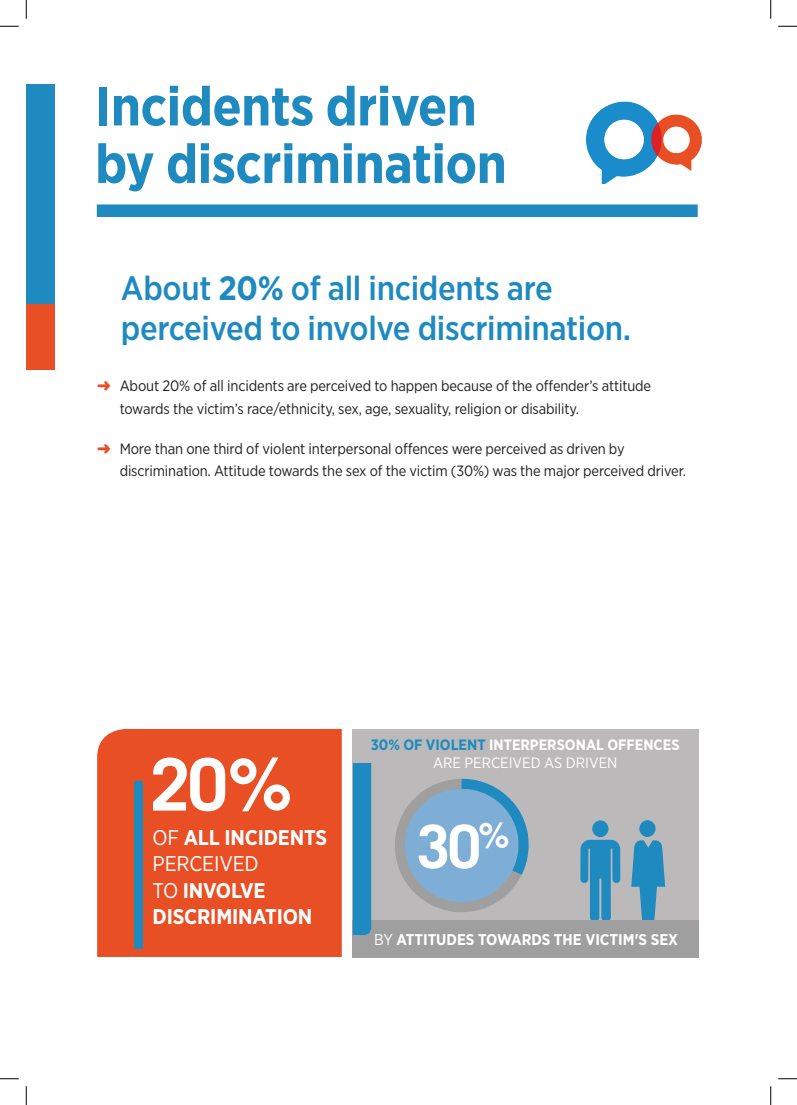
<style>
.page{position:relative;width:797px;height:1105px;background:#fff}
.page>*{position:absolute;margin:0;border:0;box-sizing:border-box;transform-origin:0 0}
.t1{font:700 72.5px "Trade Gothic";color:#fff}
.t2{font:700 60px "Trade Gothic";color:#fff}
.t3{font:700 55px/57.5px "Gotham Narrow";letter-spacing:-.01em;color:#1e8ac0}
.t4{font:500 33.75px/40px "Gotham Narrow";letter-spacing:-.01em;color:#1e8ac0}
.t5{font:700 21.25px/26.2px "Gotham Narrow";letter-spacing:-.01em;color:#fff}
.t6{font:700 15.62px "Gotham Narrow";color:#fff}
.t7{font:15px "Gotham Narrow";letter-spacing:-.01em;color:#231f20}
.t8{font:700 15px/17.5px "Gotham Narrow";color:#fff;text-align:center}
.t9{font:14.88px/22.2px "Gotham Narrow";letter-spacing:-.01em;color:#231f20}
.s1{font-weight:700}
.s2{color:#e84f24}
.s3{font-size:15px}
.s4{font-size:14.88px}
.s5{font-weight:400}
.s6{color:#1e8ac0}
</style>
<div class="page">
<div style="left:97px;top:204px;width:600px;height:13px;background:#1e8ac0"></div>
<img style="left:586px;top:101px;width:116px;height:83px">
<div style="left:26px;top:84px;width:29px;height:220px;background:#1e8ac0"></div>
<div style="left:26px;top:304px;width:29px;height:66px;background:#e84f24"></div>
<div style="left:352px;top:729px;width:346px;height:193px;background:#bbb9b9"></div>
<div style="left:97px;top:729px;width:245px;height:228px;background:#e84f24"></div>
<div style="left:134px;top:782px;width:8px;height:167px;background:#1e8ac0"></div>
<svg style="left:580px;top:840px;width:40px;height:80px"></svg>
<div style="left:592px;top:820px;width:16px;height:17px;background:#1e8ac0;border-radius:50%"></div>
<svg style="left:631px;top:840px;width:34px;height:80px"></svg>
<div style="left:639px;top:820px;width:16px;height:17px;background:#1e8ac0;border-radius:50%"></div>
<div style="left:352px;top:920px;width:346px;height:37px;background:#a09f9f"></div>
<div style="left:353px;top:763px;width:18px;height:172px;background:#1e8ac0"></div>
<svg style="left:395px;top:779px;width:134px;height:133px"></svg>
<svg style="left:0;top:25px;width:19px;height:2px"></svg>
<svg style="left:778px;top:25px;width:19px;height:2px"></svg>
<svg style="left:0;top:1078px;width:19px;height:1px"></svg>
<svg style="left:778px;top:1078px;width:19px;height:1px"></svg>
<svg style="left:25px;top:0;width:2px;height:19px"></svg>
<svg style="left:25px;top:1086px;width:2px;height:19px"></svg>
<svg style="left:770px;top:0;width:1px;height:19px"></svg>
<svg style="left:770px;top:1086px;width:1px;height:19px"></svg>
<h3 class="t3" style="left:95px;top:77px;width:413px">Incidents driven by discrimination</h3>
<h3 class="t4" style="left:121px;top:268px;width:512px">About <span class="s1">20%</span> of all incidents are perceived to involve discrimination.</h3>
<p class="t9" style="left:120px;top:375px;width:533px;text-indent:-23px"><span class="s2">➜</span> <span class="s3">About 20% of all incidents</span> are perceived to happen because of the offender’s attitude towards the victim’s race/ethnicity, sex, age, sexuality, religion or disability.</p>
<p class="t7" style="left:97px;top:439px;width:529px"><span class="s2">➜</span> More than one third of violent interpersonal offences <span class="s4">were perceived as driven by</span></p>
<p class="t9" style="left:120px;top:460px;width:568px">discrimination. Attitude towards the sex of the victim (30%) was the major perceived driver.</p>
<h1 class="t1" style="left:150px;top:740px;width:144px">20%</h1>
<h3 class="t5" style="left:153px;top:824px;width:176px"><span class="s5">OF</span> ALL INCIDENTS<br><span class="s5">PERCEIVED<br>TO</span> INVOLVE<br>DISCRIMINATION</h3>
<p class="t8" style="left:371px;top:736px;width:310px"><span class="s6">30% OF VIOLENT</span> INTERPERSONAL OFFENCES<br><span class="s5">ARE PERCEIVED AS DRIVEN</span></p>
<h2 class="t2" style="left:416px;top:810px;width:95px">30<sup>%</sup></h2>
<p class="t6" style="left:374px;top:930px;width:305px"><span class="s5">BY</span> ATTITUDES TOWARDS THE VICTIM'S SEX</p>
</div>
